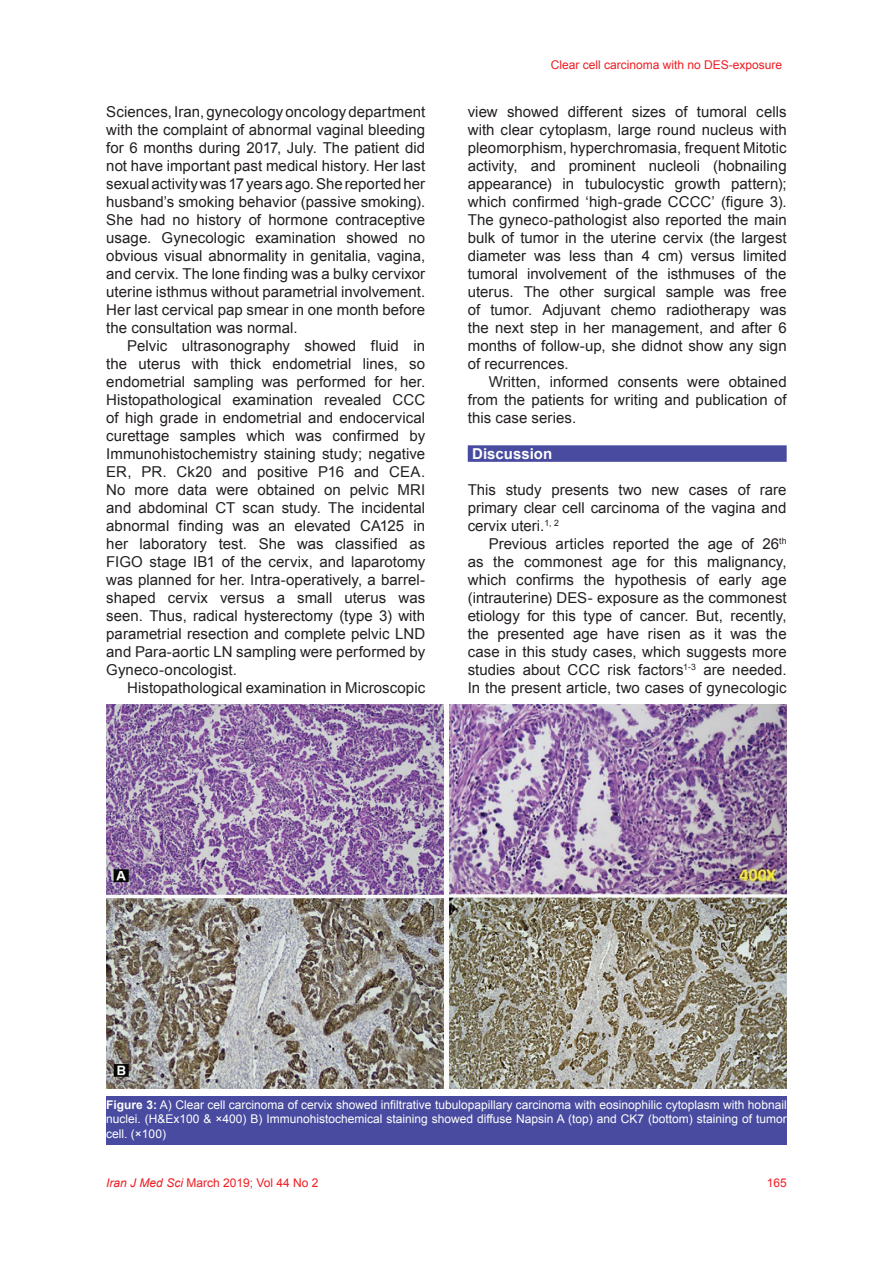
<style>
.page{position:relative;width:893px;height:1263px;background:#fff}
.page>*{position:absolute;margin:0;border:0;box-sizing:border-box;transform-origin:0 0}
.t1{font:15px/18px "Arial";color:#231f20;text-align:justify}
.t2{font:700 15px "Arial";color:#fff}
.t3{font:12px/14.4px "Arial";color:#fff;text-align:justify}
.t4{font:12px "Arial";color:#ee1d23}
.s1{font-weight:700}
.s2{font-style:italic}
</style>
<div class="page">
<div style="left:468px;top:445px;width:319px;height:17px;background:#484b9f"></div>
<div style="left:106px;top:1096px;width:681px;height:48px;background:#484b9f"></div>
<img style="left:106px;top:705px;width:681px;height:384px">
<p class="t1" style="left:106px;top:103px;width:320px">Sciences, Iran, gynecology oncology department with the complaint of abnormal vaginal bleeding for 6 months during 2017, July. The patient did not have important past medical history. Her last sexual activity was 17 years ago. She reported her husband’s smoking behavior (passive smoking).<br>She had no history of hormone contraceptive usage. Gynecologic examination showed no obvious visual abnormality in genitalia, vagina, and cervix. The lone finding was a bulky cervixor uterine isthmus without parametrial involvement.<br>Her last cervical pap smear in one month before the consultation was normal.</p>
<p class="t1" style="left:106px;top:337px;width:320px;text-indent:21px">Pelvic ultrasonography showed fluid in the uterus with thick endometrial lines, so endometrial sampling was performed for her.<br>Histopathological examination revealed CCC of high grade in endometrial and endocervical curettage samples which was confirmed by Immunohistochemistry staining study; negative ER, PR. Ck20 and positive P16 and CEA.<br>No more data were obtained on pelvic MRI and abdominal CT scan study. The incidental abnormal finding was an elevated CA125 in her laboratory test. She was classified as FIGO stage IB1 of the cervix, and laparotomy was planned for her. Intra-operatively, a barrel&shy;shaped cervix versus a small uterus was seen. Thus, radical hysterectomy (type 3) with parametrial resection and complete pelvic LND and Para-aortic LN sampling were performed by Gyneco-oncologist.</p>
<p class="t1" style="left:127px;top:679px;width:299px">Histopathological examination in Microscopic</p>
<p class="t4" style="left:551px;top:57px;width:233px">Clear cell carcinoma with no DES-exposure</p>
<p class="t1" style="left:468px;top:103px;width:320px">view showed different sizes of tumoral cells with clear cytoplasm, large round nucleus with pleomorphism, hyperchromasia, frequent Mitotic activity, and prominent nucleoli (hobnailing appearance) in tubulocystic growth pattern); which confirmed ‘high-grade CCCC’ (figure 3).<br>The gyneco-pathologist also reported the main bulk of tumor in the uterine cervix (the largest diameter was less than 4 cm) versus limited tumoral involvement of the isthmuses of the uterus. The other surgical sample was free of tumor. Adjuvant chemo radiotherapy was the next step in her management, and after 6 months of follow-up, she didnot show any sign of recurrences.</p>
<p class="t1" style="left:468px;top:373px;width:320px;text-indent:21px">Written, informed consents were obtained from the patients for writing and publication of this case series.</p>
<p class="t2" style="left:472px;top:444px;width:82px">Discussion</p>
<p class="t1" style="left:468px;top:481px;width:320px">This study presents two new cases of rare primary clear cell carcinoma of the vagina and cervix uteri.<sup>1,</sup> <sup>2</sup></p>
<p class="t1" style="left:468px;top:535px;width:320px;text-indent:21px">Previous articles reported the age of 26<sup>th </sup>as the commonest age for this malignancy, which confirms the hypothesis of early age (intrauterine) DES- exposure as the commonest etiology for this type of cancer. But, recently, the presented age have risen as it was the case in this study cases, which suggests more studies about CCC risk factors<sup>1-3</sup> are needed.<br>In the present article, two cases of gynecologic</p>
<p class="t3" style="left:106px;top:1097px;width:682px"><span class="s1">Figure 3:</span> A) Clear cell carcinoma of cervix showed infiltrative tubulopapillary carcinoma with eosinophilic cytoplasm with hobnail nuclei. (H&amp;Ex100 &amp; ×400) B) Immunohistochemical staining showed diffuse Napsin A (top) and CK7 (bottom) staining of tumor cell. (×100)</p>
<p class="t4" style="left:106px;top:1175px;width:214px"><span class="s2">Iran J Med Sci</span> March 2019; Vol 44 No 2</p>
<p class="t4" style="left:767px;top:1175px;width:22px">165</p>
</div>
